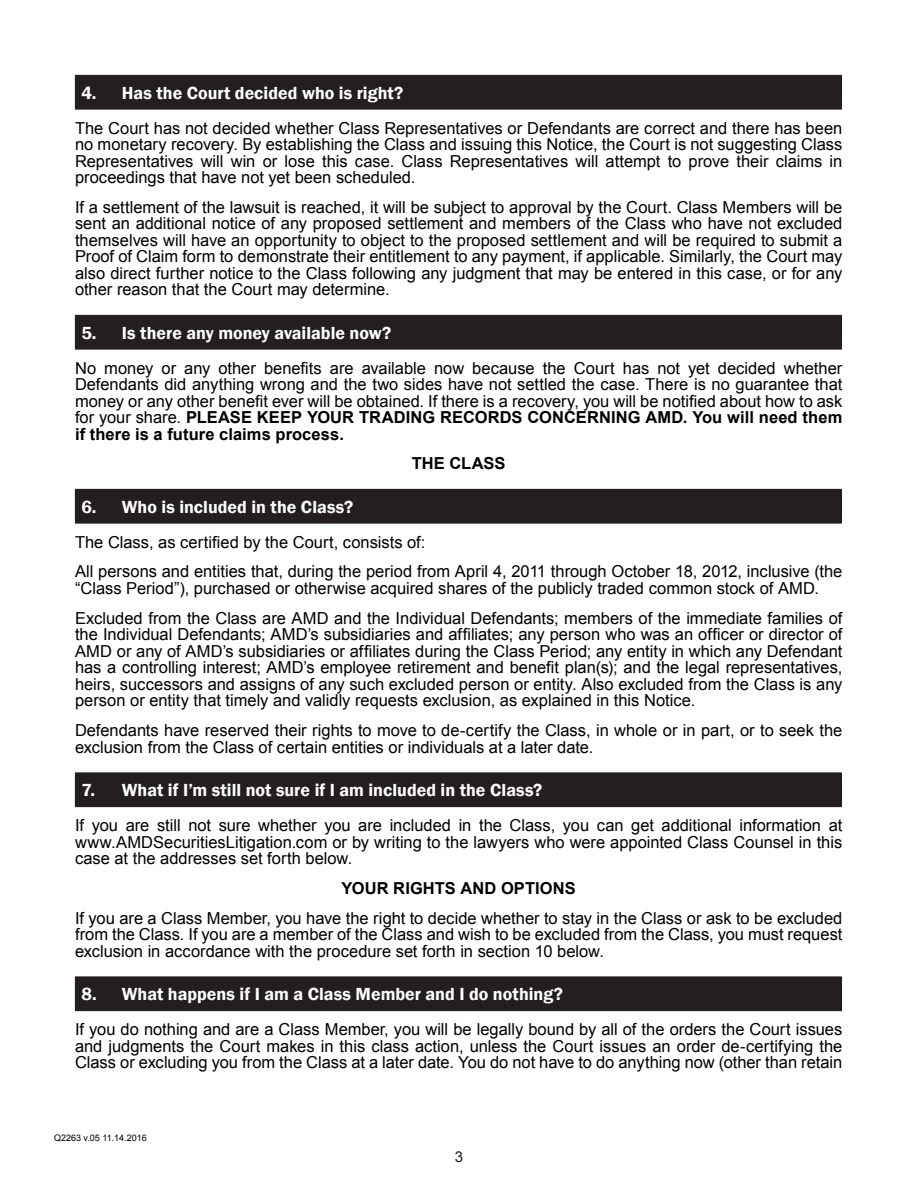
<style>
.page{position:relative;width:918px;height:1188px;background:#fff}
.page>*{position:absolute;margin:0;border:0;box-sizing:border-box;transform-origin:0 0}
.t1{font:600 18px "Franklin Gothic";color:#fff}
.t2{font:16.5px/16.5px "Arial";color:#000;text-align:justify}
.t3{font:700 16.5px "Arial";letter-spacing:.005em;color:#000}
.t4{font:15px "Arial";color:#231f20}
.t5{font:9px "Arial";color:#000}
.s1{font-weight:700}
</style>
<div class="page">
<div style="left:75px;top:75px;width:766px;height:34px;background:#231f20"></div>
<hr style="left:75px;top:75px;width:767px;height:1px;background:#231f20">
<hr style="left:841px;top:76px;width:1px;height:33px;background:#231f20">
<hr style="left:75px;top:109px;width:767px;height:1px;background:#231f20">
<div style="left:75px;top:315px;width:766px;height:34px;background:#231f20"></div>
<hr style="left:75px;top:315px;width:767px;height:1px;background:#231f20">
<hr style="left:841px;top:316px;width:1px;height:33px;background:#231f20">
<hr style="left:75px;top:349px;width:767px;height:1px;background:#231f20">
<div style="left:75px;top:489px;width:766px;height:34px;background:#231f20"></div>
<hr style="left:75px;top:489px;width:767px;height:1px;background:#231f20">
<hr style="left:841px;top:490px;width:1px;height:33px;background:#231f20">
<hr style="left:75px;top:523px;width:767px;height:1px;background:#231f20">
<div style="left:75px;top:773px;width:766px;height:34px;background:#231f20"></div>
<hr style="left:75px;top:772px;width:767px;height:1px;background:#231f20">
<hr style="left:841px;top:773px;width:1px;height:33px;background:#231f20">
<hr style="left:75px;top:806px;width:767px;height:1px;background:#231f20">
<div style="left:75px;top:977px;width:766px;height:34px;background:#231f20"></div>
<hr style="left:75px;top:976px;width:767px;height:1px;background:#231f20">
<hr style="left:841px;top:977px;width:1px;height:33px;background:#231f20">
<hr style="left:75px;top:1010px;width:767px;height:1px;background:#231f20">
<p class="t1" style="left:81px;top:81px;width:323px">4. Has the Court decided who is right?</p>
<p class="t2" style="left:75px;top:120px;width:769px">The Court has not decided whether Class Representatives or Defendants are correct and there has been no monetary recovery. By establishing the Class and issuing this Notice, the Court is not suggesting Class Representatives will win or lose this case. Class Representatives will attempt to prove their claims in proceedings that have not yet been scheduled.</p>
<p class="t2" style="left:75px;top:199px;width:769px">If a settlement of the lawsuit is reached, it will be subject to approval by the Court. Class Members will be sent an additional notice of any proposed settlement and members of the Class who have not excluded themselves will have an opportunity to object to the proposed settlement and will be required to submit a Proof of Claim form to demonstrate their entitlement to any payment, if applicable. Similarly, the Court may also direct further notice to the Class following any judgment that may be entered in this case, or for any other reason that the Court may determine.</p>
<p class="t1" style="left:81px;top:321px;width:312px">5. Is there any money available now?</p>
<p class="t2" style="left:75px;top:360px;width:769px">No money or any other benefits are available now because the Court has not yet decided whether Defendants did anything wrong and the two sides have not settled the case. There is no guarantee that money or any other benefit ever will be obtained. If there is a recovery, you will be notified about how to ask for your share. <span class="s1">PLEASE KEEP YOUR TRADING RECORDS CONCERNING AMD. You will need them if there is a future claims process.</span></p>
<p class="t3" style="left:412px;top:453px;width:95px">THE CLASS</p>
<p class="t1" style="left:81px;top:495px;width:273px">6. Who is included in the Class?</p>
<p class="t2" style="left:75px;top:527px;width:769px;line-height:30px">The Class, as certified by the Court, consists of:<br>All persons and entities that, during the period from April 4, 2011 through October 18, 2012, inclusive (the</p>
<p class="t2" style="left:75px;top:573px;width:769px;line-height:30px">“Class Period”), purchased or otherwise acquired shares of the publicly traded common stock of AMD.<br>Excluded from the Class are AMD and the Individual Defendants; members of the immediate families of</p>
<p class="t2" style="left:75px;top:627px;width:769px">the Individual Defendants; AMD’s subsidiaries and affiliates; any person who was an officer or director of AMD or any of AMD’s subsidiaries or affiliates during the Class Period; any entity in which any Defendant has a controlling interest; AMD’s employee retirement and benefit plan(s); and the legal representatives, heirs, successors and assigns of any such excluded person or entity. Also excluded from the Class is any person or entity that timely and validly requests exclusion, as explained in this Notice.</p>
<p class="t2" style="left:75px;top:723px;width:769px">Defendants have reserved their rights to move to de-certify the Class, in whole or in part, or to seek the exclusion from the Class of certain entities or individuals at a later date.</p>
<p class="t1" style="left:81px;top:779px;width:463px">7. What if I’m still not sure if I am included in the Class?</p>
<p class="t2" style="left:75px;top:817px;width:769px">If you are still not sure whether you are included in the Class, you can get additional information at www.AMDSecuritiesLitigation.com or by writing to the lawyers who were appointed Class Counsel in this case at the addresses set forth below.</p>
<p class="t3" style="left:342px;top:877px;width:236px">YOUR RIGHTS AND OPTIONS</p>
<p class="t2" style="left:75px;top:910px;width:769px">If you are a Class Member, you have the right to decide whether to stay in the Class or ask to be excluded from the Class. If you are a member of the Class and wish to be excluded from the Class, you must request exclusion in accordance with the procedure set forth in section 10 below.</p>
<p class="t1" style="left:81px;top:983px;width:483px">8. What happens if I am a Class Member and I do nothing?</p>
<p class="t2" style="left:75px;top:1021px;width:769px">If you do nothing and are a Class Member, you will be legally bound by all of the orders the Court issues and judgments the Court makes in this class action, unless the Court issues an order de-certifying the Class or excluding you from the Class at a later date. You do not have to do anything now (other than retain</p>
<p class="t5" style="left:54px;top:1131px;width:94px">Q2263 v.05 11.14.2016</p>
<p class="t4" style="left:455px;top:1147px;width:10px">3</p>
</div>
